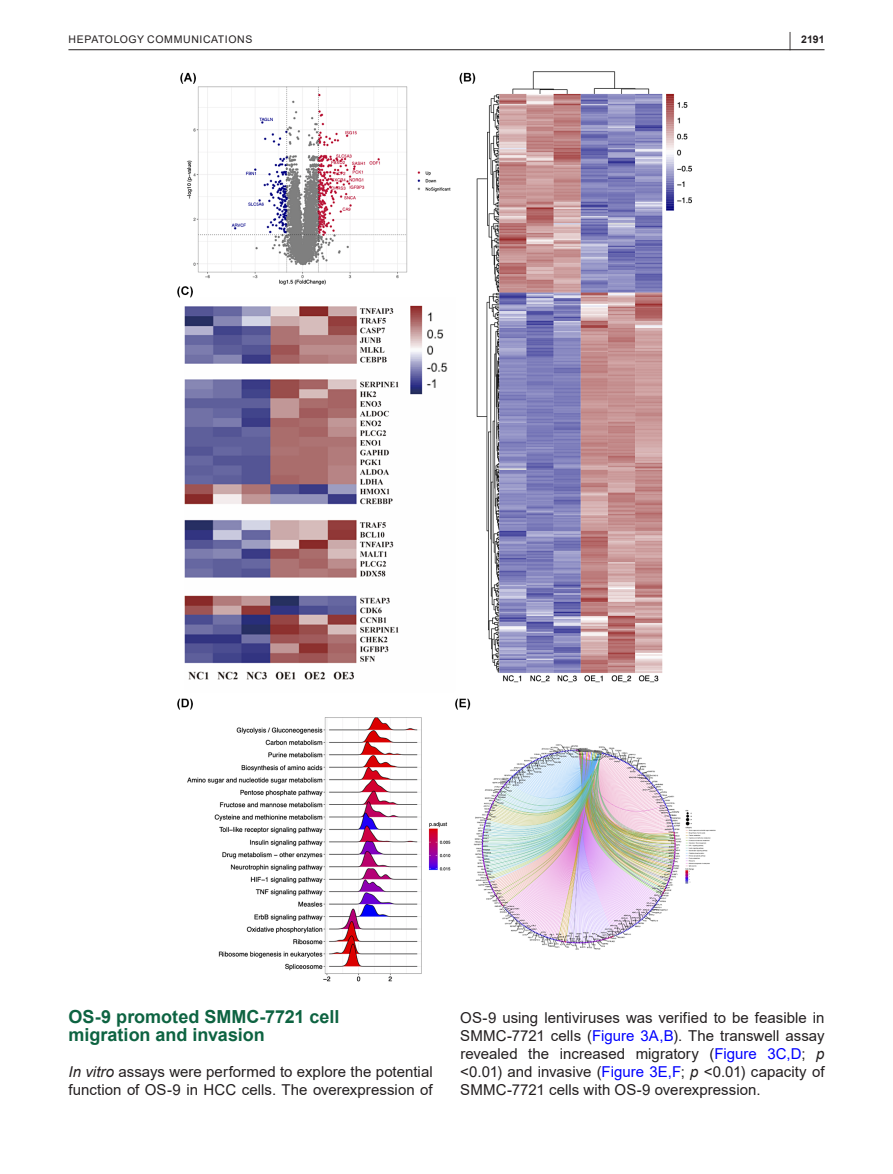
<style>
.page{position:relative;width:893px;height:1174px;background:#fff}
.page>*{position:absolute;margin:0;border:0;box-sizing:border-box;transform-origin:0 0}
.t1{font:700 19.5px "Arial";color:#231f20;scale:.38 1}
.t2{font:700 18px/18px "Arial";color:#0d6341}
.t3{font:15px/18px "Arial";letter-spacing:.005em;color:#231f20}
.t4{font:10.5px "Arial";letter-spacing:.055em;color:#231f20}
.t5{font:700 10.5px "Arial";color:#231f20}
.s1{font-style:italic}
.s2{color:#00f}
</style>
<div class="page">
<hr style="left:68px;top:49px;width:756px;height:1px;background:#231f20">
<img style="left:177px;top:71px;width:539px;height:911px">
<h1 class="t1" style="left:789px;top:25px;width:7px">|</h1>
<p class="t4" style="left:69px;top:32px;width:185px">HEPATOLOGY COMMUNICATIONS</p>
<p class="t5" style="left:801px;top:32px;width:25px">2191</p>
<p class="t2" style="left:68px;top:1008px;width:273px">OS-9 promoted SMMC-7721 cell migration and invasion</p>
<p class="t3" style="left:68px;top:1063px;width:366px"><span class="s1">In vitro</span> assays were performed to explore the potential function of OS-9 in HCC cells. The overexpression of</p>
<p class="t3" style="left:460px;top:1009px;width:366px;text-align:justify">OS-9 using lentiviruses was verified to be feasible in SMMC-7721 cells (<span class="s2">Figure 3A,B</span>). The transwell assay revealed the increased migratory (<span class="s2">Figure 3C,D</span>; <span class="s1">p </span>&lt;0.01) and invasive (<span class="s2">Figure 3E,F</span>; <span class="s1">p</span> &lt;0.01) capacity of SMMC-7721 cells with OS-9 overexpression.</p>
</div>
